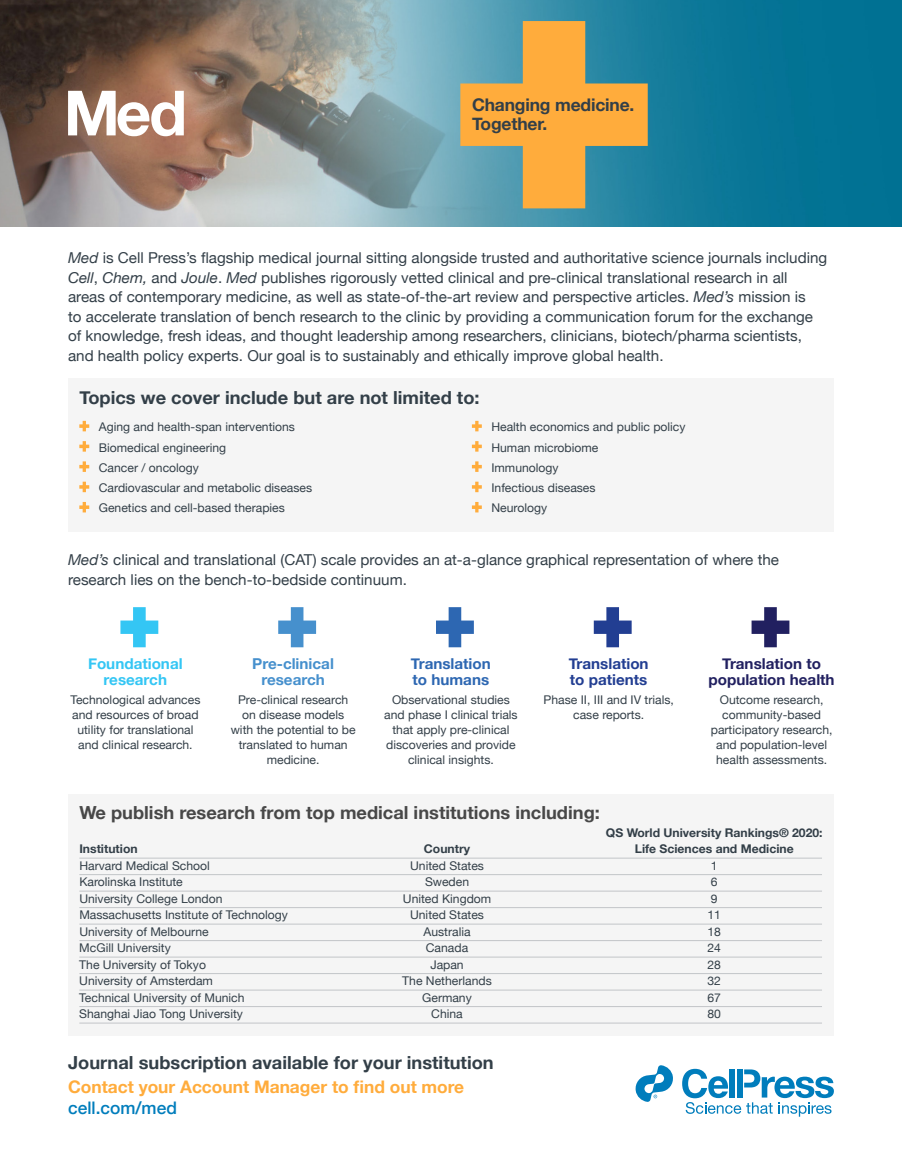
<style>
.page{position:relative;width:902px;height:1174px;background:#fff}
.page>*{position:absolute;margin:0;border:0;box-sizing:border-box;transform-origin:0 0}
.t1{font:700 18px "Helvetica Neue";color:#333f48}
.t2{font:700 18px "Helvetica Neue";color:#484848}
.t3{font:700 17.4px/18.6px "Helvetica Neue";letter-spacing:-.01em;color:#333f48}
.t4{font:700 17.25px "Helvetica Neue";color:#ffac3c}
.t5{font:500 17.25px "Helvetica Neue";color:#007dbc}
.t6{font:15px/19.5px "Helvetica Neue";color:#333f48}
.t7{font:700 15px/16.5px "Helvetica Neue";color:#212060;text-align:center}
.t8{font:700 15px/16.5px "Helvetica Neue";color:#223e92}
.t9{font:700 15px/16.5px "Helvetica Neue";color:#34c6f4;text-align:center}
.t10{font:700 15px/16.5px "Helvetica Neue";color:#4690cd;text-align:center}
.t11{font:700 15px/16.5px "Helvetica Neue";color:#2d67b2}
.t12{font:12px/15px "Helvetica Neue";color:#333f48;text-align:center}
.t13{font:700 12px "Helvetica Neue";color:#333f48}
.s1{font-style:italic}
</style>
<div class="page">
<div style="left:68px;top:379px;width:765px;height:153px;background:#f5f5f5"></div>
<div style="left:68px;top:794px;width:765px;height:241px;background:#f5f5f5"></div>
<img style="left:0;top:0;width:901px;height:227px">
<svg style="left:460px;top:21px;width:187px;height:187px;background:#aaa16d"></svg>
<svg style="left:682px;top:1068px;width:151px;height:48px"></svg>
<svg style="left:635px;top:1065px;width:38px;height:37px"></svg>
<svg style="left:68px;top:91px;width:116px;height:45px"></svg>
<svg style="left:120px;top:607px;width:38px;height:40px"></svg>
<svg style="left:278px;top:607px;width:38px;height:40px"></svg>
<svg style="left:436px;top:607px;width:38px;height:40px"></svg>
<svg style="left:593px;top:607px;width:38px;height:40px"></svg>
<svg style="left:751px;top:607px;width:38px;height:40px"></svg>
<svg style="left:79px;top:421px;width:10px;height:10px"></svg>
<svg style="left:79px;top:441px;width:10px;height:10px"></svg>
<svg style="left:79px;top:461px;width:10px;height:11px"></svg>
<svg style="left:79px;top:481px;width:10px;height:11px"></svg>
<svg style="left:79px;top:502px;width:10px;height:10px"></svg>
<svg style="left:472px;top:421px;width:10px;height:10px"></svg>
<svg style="left:472px;top:441px;width:10px;height:10px"></svg>
<svg style="left:472px;top:461px;width:10px;height:11px"></svg>
<svg style="left:472px;top:481px;width:10px;height:11px"></svg>
<svg style="left:472px;top:502px;width:10px;height:10px"></svg>
<hr style="left:79px;top:1022px;width:742px;height:1px;background:#c2c5c8">
<hr style="left:79px;top:1006px;width:742px;height:1px;background:#c2c5c8">
<hr style="left:79px;top:989px;width:742px;height:1px;background:#c2c5c8">
<hr style="left:79px;top:973px;width:742px;height:1px;background:#c2c5c8">
<hr style="left:79px;top:956px;width:742px;height:1px;background:#c2c5c8">
<hr style="left:79px;top:940px;width:742px;height:1px;background:#c2c5c8">
<hr style="left:79px;top:923px;width:742px;height:1px;background:#c2c5c8">
<hr style="left:79px;top:907px;width:742px;height:1px;background:#c2c5c8">
<hr style="left:79px;top:890px;width:742px;height:1px;background:#c2c5c8">
<hr style="left:79px;top:874px;width:742px;height:1px;background:#c2c5c8">
<hr style="left:79px;top:858px;width:742px;height:1px;background:#c2c5c8">
<h2 class="t3" style="left:472px;top:97px;width:164px">Changing medicine.<br>Together.</h2>
<p class="t6" style="left:68px;top:249px;width:760px"><span class="s1">Med</span> is Cell Press’s flagship medical journal sitting alongside trusted and authoritative science journals including <span class="s1">Cell</span>, <span class="s1">Chem,</span> and <span class="s1">Joule</span>. <span class="s1">Med</span> publishes rigorously vetted clinical and pre-clinical translational research in all areas of contemporary medicine, as well as state-of-the-art review and perspective articles. <span class="s1">Med’s</span> mission is<br>to accelerate translation of bench research to the clinic by providing a communication forum for the exchange of knowledge, fresh ideas, and thought leadership among researchers, clinicians, biotech/pharma scientists, and health policy experts. Our goal is to sustainably and ethically improve global health.</p>
<h1 class="t1" style="left:79px;top:390px;width:402px">Topics we cover include but are not limited to:</h1>
<p class="t12" style="left:99px;top:418px;width:215px;line-height:20.2px;text-align:left">Aging and health-span interventions<br>Biomedical engineering<br>Cancer / oncology<br>Cardiovascular and metabolic diseases<br>Genetics and cell-based therapies</p>
<p class="t12" style="left:491px;top:418px;width:196px;line-height:20.2px;text-align:left">Health economics and public policy<br>Human microbiome<br>Immunology<br>Infectious diseases<br>Neurology</p>
<p class="t6" style="left:68px;top:551px;width:712px"><span class="s1">Med’s</span> clinical and translational (CAT) scale provides an at-a-glance graphical representation of where the research lies on the bench-to-bedside continuum.</p>
<p class="t9" style="left:88px;top:656px;width:96px">Foundational research</p>
<p class="t10" style="left:252px;top:656px;width:83px">Pre-clinical research</p>
<p class="t11" style="left:411px;top:656px;width:81px">Translation to humans</p>
<p class="t8" style="left:568px;top:656px;width:81px">Translation to patients</p>
<p class="t7" style="left:708px;top:656px;width:128px">Translation to population health</p>
<p class="t12" style="left:710px;top:693px;width:123px">Outcome research, community-based participatory research, and population-level health assessments.</p>
<p class="t12" style="left:70px;top:693px;width:132px">Technological advances and resources of broad utility for translational and clinical research.</p>
<p class="t12" style="left:231px;top:693px;width:126px">Pre-clinical research on disease models with the potential to be translated to human medicine.</p>
<p class="t12" style="left:384px;top:693px;width:135px">Observational studies and phase I clinical trials that apply pre-clinical discoveries and provide clinical insights.</p>
<p class="t12" style="left:543px;top:693px;width:132px">Phase II, III and IV trials, case reports.</p>
<h1 class="t2" style="left:79px;top:805px;width:522px">We publish research from top medical institutions including:</h1>
<p class="t13" style="left:606px;top:828px;width:218px">QS World University Rankings® 2020:</p>
<p class="t13" style="left:79px;top:844px;width:60px">Institution</p>
<p class="t13" style="left:424px;top:844px;width:48px">Country</p>
<p class="t13" style="left:634px;top:844px;width:160px">Life Sciences and Medicine</p>
<p class="t12" style="left:79px;top:858px;width:132px">Harvard Medical School</p>
<p class="t12" style="left:410px;top:858px;width:75px">United States</p>
<p class="t12" style="left:710px;top:858px;width:8px">1</p>
<p class="t12" style="left:79px;top:875px;width:105px">Karolinska Institute</p>
<p class="t12" style="left:425px;top:875px;width:46px">Sweden</p>
<p class="t12" style="left:710px;top:875px;width:8px">6</p>
<p class="t12" style="left:79px;top:891px;width:145px">University College London</p>
<p class="t12" style="left:403px;top:891px;width:90px">United Kingdom</p>
<p class="t12" style="left:710px;top:891px;width:8px">9</p>
<p class="t12" style="left:79px;top:908px;width:210px">Massachusetts Institute of Technology</p>
<p class="t12" style="left:410px;top:908px;width:75px">United States</p>
<p class="t12" style="left:707px;top:908px;width:15px">11</p>
<p class="t12" style="left:79px;top:924px;width:131px">University of Melbourne</p>
<p class="t12" style="left:423px;top:924px;width:49px">Australia</p>
<p class="t12" style="left:707px;top:924px;width:15px">18</p>
<p class="t12" style="left:79px;top:941px;width:93px">McGill University</p>
<p class="t12" style="left:426px;top:941px;width:44px">Canada</p>
<p class="t12" style="left:707px;top:941px;width:15px">24</p>
<p class="t12" style="left:79px;top:957px;width:128px">The University of Tokyo</p>
<p class="t12" style="left:430px;top:957px;width:35px">Japan</p>
<p class="t12" style="left:707px;top:957px;width:15px">28</p>
<p class="t12" style="left:79px;top:974px;width:135px">University of Amsterdam</p>
<p class="t12" style="left:402px;top:974px;width:91px">The Netherlands</p>
<p class="t12" style="left:707px;top:974px;width:15px">32</p>
<p class="t12" style="left:79px;top:990px;width:167px">Technical University of Munich</p>
<p class="t12" style="left:422px;top:990px;width:51px">Germany</p>
<p class="t12" style="left:707px;top:990px;width:15px">67</p>
<p class="t12" style="left:79px;top:1007px;width:165px">Shanghai Jiao Tong University</p>
<p class="t12" style="left:431px;top:1007px;width:33px">China</p>
<p class="t12" style="left:707px;top:1007px;width:15px">80</p>
<h1 class="t1" style="left:68px;top:1055px;width:427px">Journal subscription available for your institution</h1>
<h3 class="t4" style="left:68px;top:1073px;width:397px">Contact your Account Manager to find out more</h3>
<h3 class="t5" style="left:68px;top:1098px;width:110px">cell.com/med</h3>
</div>
